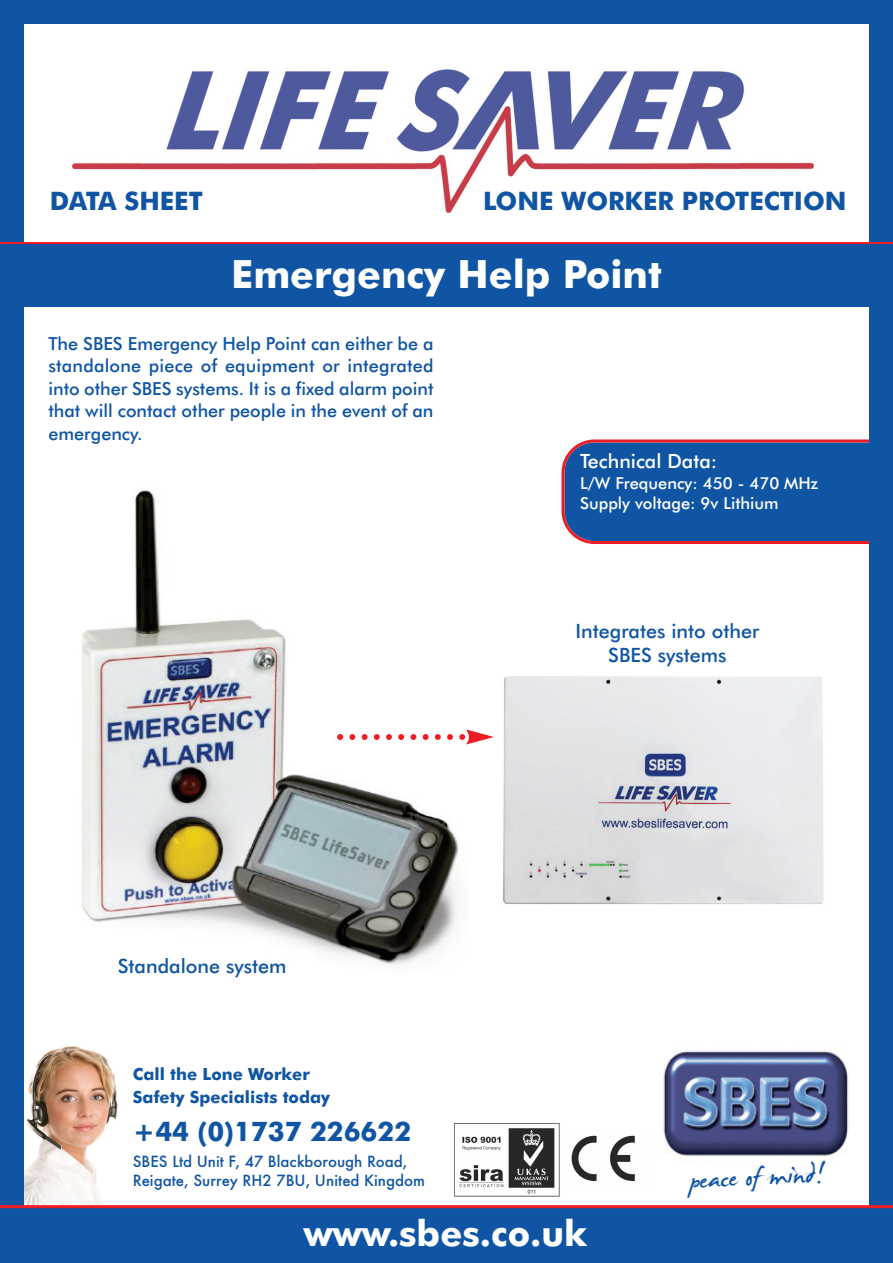
<style>
.page{position:relative;width:893px;height:1263px;background:#fff}
.page>*{position:absolute;margin:0;border:0;box-sizing:border-box;transform-origin:0 0}
.t1{font:42px "James Fajardo";color:#1055a4}
.t2{font:700 39px "Futura BT";color:#fff}
.t3{font:700 36px "Futura BT";color:#fff}
.t4{font:700 27px "Futura BT";color:#1055a4}
.t5{font:700 25.5px "Futura BT";color:#1055a4}
.t6{font:500 19.8px/23.7px "Futura BT";color:#1055a4;text-align:center}
.t7{font:500 19.65px "Futura BT";color:#fff}
.t8{font:500 18px/22.5px "Futura BT";color:#1055a4;text-align:justify}
.t9{font:700 16.8px/23.2px "Futura BT";color:#1055a4}
.t10{font:500 16.5px/19.8px "Futura BT";color:#fff}
.t11{font:500 15px/19.5px "Futura";color:#1055a4}
</style>
<div class="page">
<svg style="left:561px;top:439px;width:307px;height:105px;background:#23559d"></svg>
<img style="left:72px;top:69px;width:742px;height:144px">
<div style="left:0;top:0;width:893px;height:1263px;border:24px solid #1055a4"></div>
<div style="left:0;top:1208px;width:893px;height:55px;background:#1055a4"></div>
<img style="left:24px;top:1044px;width:94px;height:161px">
<hr style="left:0;top:1205px;width:893px;height:3px;background:#ee1d23">
<img style="left:454px;top:1123px;width:106px;height:74px">
<img style="left:571px;top:1135px;width:64px;height:46px">
<img style="left:663px;top:1051px;width:186px;height:105px">
<hr style="left:0;top:242px;width:893px;height:3px;background:#ee1d23">
<div style="left:0;top:244px;width:893px;height:63px;background:#1055a4"></div>
<img style="left:503px;top:676px;width:321px;height:229px">
<img style="left:82px;top:488px;width:385px;height:477px">
<svg style="left:337px;top:729px;width:157px;height:15px"></svg>
<h3 class="t5" style="left:50px;top:190px;width:154px">DATA SHEET</h3>
<h3 class="t5" style="left:483px;top:191px;width:365px">LONE WORKER PROTECTION</h3>
<h2 class="t2" style="left:231px;top:259px;width:432px">Emergency Help Point</h2>
<p class="t8" style="left:48px;top:334px;width:386px">The SBES Emergency Help Point can either be a standalone piece of equipment or integrated into other SBES systems. It is a fixed alarm point that will contact other people in the event of an emergency.</p>
<p class="t6" style="left:118px;top:956px;width:170px">Standalone system</p>
<p class="t7" style="left:580px;top:453px;width:139px">Technical Data:</p>
<p class="t10" style="left:580px;top:475px;width:240px">L/W Frequency: 450 - 470 MHz<br>Supply voltage: 9v Lithium</p>
<p class="t6" style="left:576px;top:621px;width:185px">Integrates into other<br>SBES systems</p>
<p class="t9" style="left:133px;top:1063px;width:199px">Call the Lone Worker<br>Safety Specialists today</p>
<h3 class="t4" style="left:133px;top:1120px;width:280px">+44 (0)1737 226622</h3>
<p class="t11" style="left:133px;top:1152px;width:294px">SBES Ltd Unit F, 47 Blackborough Road,<br>Reigate, Surrey RH2 7BU, United Kingdom</p>
<h1 class="t1" style="left:689px;top:1159px;width:136px;rotate:-3deg">peace of mind!</h1>
<h3 class="t3" style="left:304px;top:1218px;width:285px">www.sbes.co.uk</h3>
</div>
